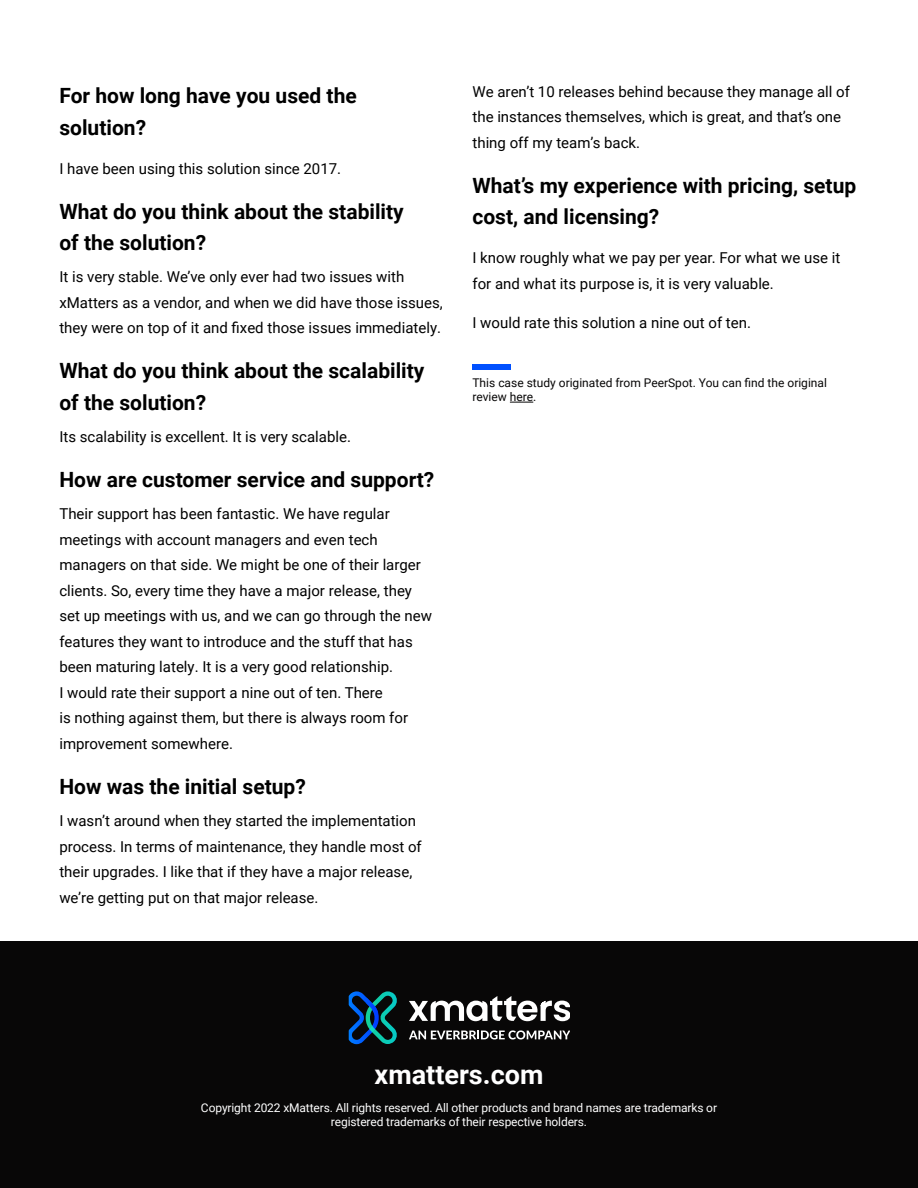
<style>
.page{position:relative;width:918px;height:1188px;background:#fff}
.page>*{position:absolute;margin:0;border:0;box-sizing:border-box;transform-origin:0 0}
.t1{font:700 27px "Roboto";color:#fff}
.t2{font:700 21px/31.5px "Roboto";color:#000}
.t3{font:15px/25.5px "Roboto";color:#000}
.t4{font:12px/14.4px "Roboto";letter-spacing:-.01em;color:#fff;text-align:center}
.t5{font:12px/14.4px "Roboto";color:#080707}
</style>
<div class="page">
<div style="left:0;top:941px;width:918px;height:247px;background:#080707"></div>
<svg style="left:349px;top:991px;width:48px;height:53px"></svg>
<svg style="left:409px;top:996px;width:160px;height:25px"></svg>
<svg style="left:409px;top:1030px;width:160px;height:9px"></svg>
<div style="left:472px;top:364px;width:39px;height:6px;background:#0050ff"></div>
<svg style="left:510px;top:402px;width:23px;height:1px"></svg>
<h2 class="t2" style="left:59px;top:79px;width:299px">For how long have you used the solution?</h2>
<p class="t3" style="left:59px;top:155px;width:283px">I have been using this solution since 2017.</p>
<h2 class="t2" style="left:59px;top:195px;width:346px">What do you think about the stability of the solution?</h2>
<p class="t3" style="left:59px;top:264px;width:385px">It is very stable. We’ve only ever had two issues with xMatters as a vendor, and when we did have those issues, they were on top of it and fixed those issues immediately.</p>
<h2 class="t2" style="left:59px;top:354px;width:367px">What do you think about the scalability of the solution?</h2>
<p class="t3" style="left:59px;top:423px;width:293px">Its scalability is excellent. It is very scalable.</p>
<h2 class="t2" style="left:59px;top:463px;width:377px">How are customer service and support?</h2>
<p class="t3" style="left:59px;top:501px;width:374px">Their support has been fantastic. We have regular meetings with account managers and even tech managers on that side. We might be one of their larger clients. So, every time they have a major release, they set up meetings with us, and we can go through the new features they want to introduce and the stuff that has been maturing lately. It is a very good relationship.<br>I would rate their support a nine out of ten. There<br>is nothing against them, but there is always room for improvement somewhere.</p>
<h2 class="t2" style="left:59px;top:770px;width:248px">How was the initial setup?</h2>
<p class="t3" style="left:59px;top:807px;width:364px">I wasn’t around when they started the implementation process. In terms of maintenance, they handle most of their upgrades. I like that if they have a major release, we’re getting put on that major release.</p>
<p class="t3" style="left:472px;top:78px;width:379px">We aren’t 10 releases behind because they manage all of the instances themselves, which is great, and that’s one thing off my team’s back.</p>
<h2 class="t2" style="left:472px;top:169px;width:385px">What’s my experience with pricing, setup cost, and licensing?</h2>
<p class="t3" style="left:472px;top:245px;width:369px">I know roughly what we pay per year. For what we use it for and what its purpose is, it is very valuable.</p>
<p class="t3" style="left:472px;top:309px;width:280px">I would rate this solution a nine out of ten.</p>
<p class="t5" style="left:472px;top:375px;width:356px">This case study originated from PeerSpot. You can find the original review here.</p>
<h1 class="t1" style="left:375px;top:1055px;width:170px">xmatters.com</h1>
<p class="t4" style="left:201px;top:1100px;width:518px">Copyright 2022 xMatters. All rights reserved. All other products and brand names are trademarks or registered trademarks of their respective holders.</p>
</div>
